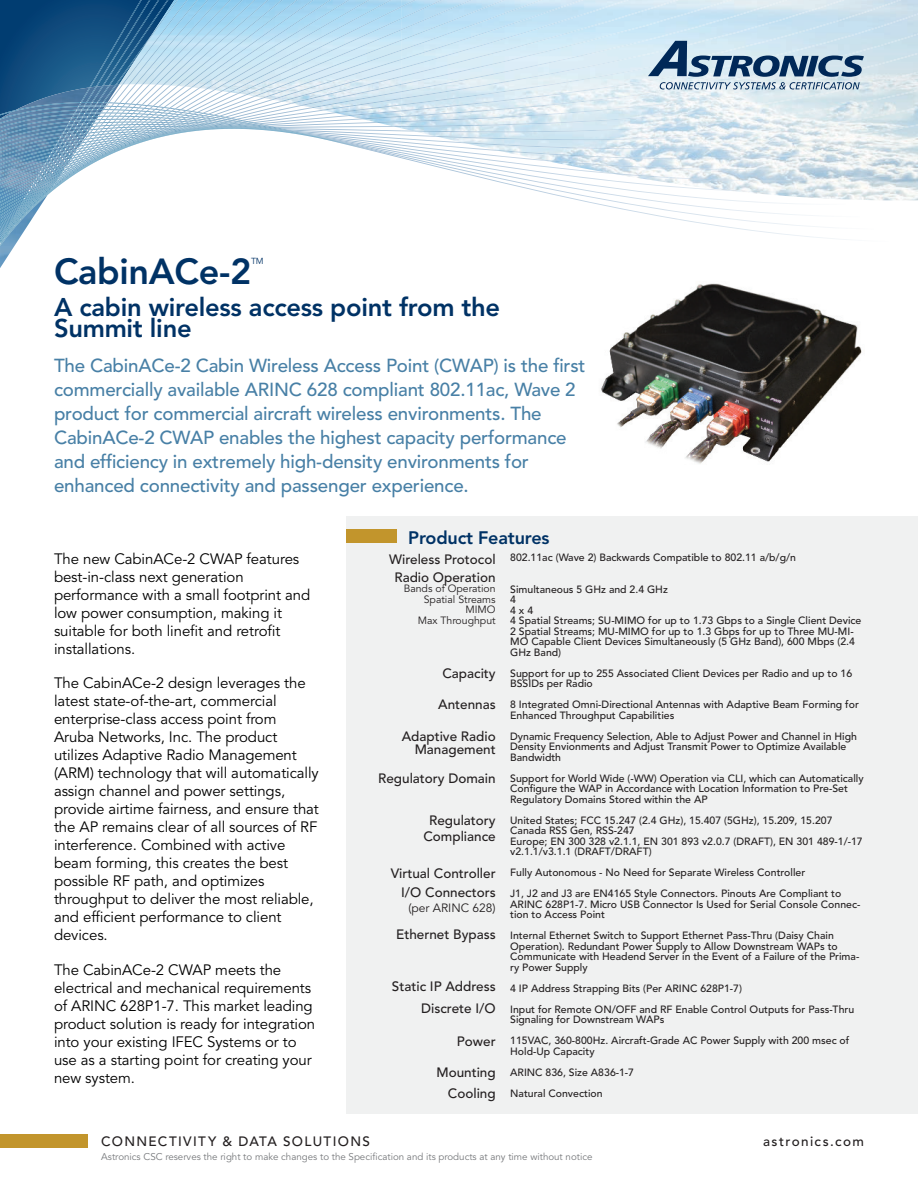
<style>
.page{position:relative;width:918px;height:1188px;background:#fff}
.page>*{position:absolute;margin:0;border:0;box-sizing:border-box;transform-origin:0 0}
.t1{font:800 36px "Avenir LT Std";letter-spacing:-.01em;color:#003265}
.t2{font:800 25.5px/21px "Avenir LT Std";letter-spacing:-.01em;color:#003265}
.t3{font:500 18.75px/24px "Avenir LT Std";letter-spacing:-.01em;color:#4880a6}
.t4{font:800 18px "Avenir LT Std";letter-spacing:-.01em;color:#003265}
.t5{font:15px/18px "Avenir LT Std";letter-spacing:-.005em;color:#000}
.t6{font:500 13.5px/18px "Avenir LT Std";color:#231f20;text-align:right}
.t7{font:500 13.5px "Avenir LT Std";letter-spacing:.1em;color:#231f20}
.t8{font:500 13.5px "Avenir LT Std";letter-spacing:.105em;color:#231f20}
.t9{font:12px "Avenir LT Std";color:#231f20}
.t10{font:500 10.5px/10.5px "Avenir LT Std";color:#231f20}
.t11{font:10.5px/10.5px "Avenir LT Std";color:#231f20;text-align:right}
.t12{font:9.75px "Avenir LT Std";color:#76787b}
.t13{font:8.7px "Avenir LT Std";color:#003265}
</style>
<div class="page">
<img style="left:330px;top:0;width:62px;height:6px">
<img style="left:330px;top:6px;width:71px;height:12px">
<img style="left:330px;top:18px;width:71px;height:11px">
<img style="left:330px;top:29px;width:71px;height:11px">
<img style="left:330px;top:40px;width:71px;height:10px">
<img style="left:330px;top:50px;width:71px;height:9px">
<img style="left:330px;top:59px;width:71px;height:9px">
<img style="left:330px;top:68px;width:71px;height:8px">
<img style="left:330px;top:76px;width:71px;height:8px">
<img style="left:330px;top:84px;width:71px;height:7px">
<img style="left:330px;top:91px;width:71px;height:7px">
<img style="left:330px;top:98px;width:71px;height:12px">
<img style="left:333px;top:105px;width:68px;height:8px">
<img style="left:401px;top:0;width:500px;height:14px">
<img style="left:330px;top:115px;width:18px;height:3px">
<img style="left:346px;top:110px;width:55px;height:6px">
<img style="left:401px;top:14px;width:517px;height:20px">
<img style="left:360px;top:116px;width:41px;height:3px">
<img style="left:401px;top:34px;width:517px;height:19px">
<img style="left:401px;top:53px;width:517px;height:19px">
<img style="left:401px;top:72px;width:517px;height:50px">
<img style="left:411px;top:90px;width:507px;height:32px">
<img style="left:434px;top:107px;width:484px;height:15px">
<img style="left:330px;top:122px;width:588px;height:117px">
<img style="left:401px;top:157px;width:280px;height:62px">
<img style="left:330px;top:139px;width:47px;height:12px">
<img style="left:330px;top:138px;width:17px;height:6px">
<img style="left:330px;top:137px;width:4px;height:4px">
<svg style="left:0;top:0;width:330px;height:246px"></svg>
<svg style="left:648px;top:41px;width:216px;height:48px;background:#95adc1"></svg>
<div style="left:0;top:1134px;width:88px;height:14px;background:#c2952c"></div>
<div style="left:346px;top:516px;width:572px;height:598px;background:#f0f1f1"></div>
<div style="left:346px;top:530px;width:51px;height:13px;background:#c2952c"></div>
<img style="left:601px;top:283px;width:261px;height:181px">
<h1 class="t1" style="left:54px;top:250px;width:199px">CabinACe-2</h1>
<p class="t13" style="left:251px;top:256px;width:14px">TM</p>
<h2 class="t2" style="left:54px;top:297px;width:448px">A cabin wireless access point from the<br>Summit line</h2>
<p class="t3" style="left:54px;top:354px;width:533px">The CabinACe-2 Cabin Wireless Access Point (CWAP) is the first commercially available ARINC 628 compliant 802.11ac, Wave 2 product for commercial aircraft wireless environments. The CabinACe-2 CWAP enables the highest capacity performance and efficiency in extremely high-density environments for enhanced connectivity and passenger experience.</p>
<h3 class="t5" style="left:54px;top:550px;width:258px">The new CabinACe-2 CWAP features best-in-class next generation performance with a small footprint and low power consumption, making it suitable for both linefit and retrofit installations.</h3>
<p class="t5" style="left:54px;top:675px;width:266px">The CabinACe-2 design leverages the latest state-of-the-art, commercial enterprise-class access point from Aruba Networks, Inc. The product utilizes Adaptive Radio Management (ARM) technology that will automatically assign channel and power settings, provide airtime fairness, and ensure that the AP remains clear of all sources of RF interference. Combined with active beam forming, this creates the best possible RF path, and optimizes throughput to deliver the most reliable, and efficient performance to client devices.</p>
<p class="t5" style="left:54px;top:961px;width:263px">The CabinACe-2 CWAP meets the electrical and mechanical requirements of ARINC 628P1-7. This market leading product solution is ready for integration into your existing IFEC Systems or to use as a starting point for creating your new system.</p>
<h3 class="t4" style="left:408px;top:527px;width:143px">Product Features</h3>
<p class="t6" style="left:389px;top:550px;width:108px;text-align:center">Wireless Protocol<br>Radio Operation</p>
<p class="t11" style="left:404px;top:584px;width:93px">Bands of Operation<br>Spatial Streams<br>MIMO<br>Max Throughput</p>
<p class="t6" style="left:442px;top:664px;width:55px">Capacity</p>
<p class="t6" style="left:438px;top:696px;width:59px">Antennas</p>
<p class="t6" style="left:402px;top:730px;width:96px;line-height:13.5px">Adaptive Radio<br>Management</p>
<p class="t6" style="left:378px;top:769px;width:119px">Regulatory Domain</p>
<p class="t6" style="left:423px;top:812px;width:74px;line-height:16.2px;text-align:center">Regulatory<br>Compliance</p>
<p class="t6" style="left:391px;top:864px;width:107px;line-height:19.5px">Virtual Controller<br>I/O Connectors</p>
<p class="t9" style="left:409px;top:901px;width:89px">(per ARINC 628)</p>
<p class="t6" style="left:396px;top:926px;width:101px">Ethernet Bypass</p>
<p class="t6" style="left:392px;top:976px;width:105px;line-height:21.9px">Static IP Address<br>Discrete I/O</p>
<p class="t6" style="left:457px;top:1032px;width:40px">Power</p>
<p class="t6" style="left:436px;top:1062px;width:61px;line-height:21px">Mounting<br>Cooling</p>
<p class="t10" style="left:510px;top:553px;width:287px">802.11ac (Wave 2) Backwards Compatible to 802.11 a/b/g/n</p>
<p class="t10" style="left:510px;top:584px;width:353px">Simultaneous 5 GHz and 2.4 GHz<br>4<br>4 x 4<br>4 Spatial Streams; SU-MIMO for up to 1.73 Gbps to a Single Client Device 2 Spatial Streams; MU-MIMO for up to 1.3 Gbps for up to Three MU-MI-MO Capable Client Devices Simultaneously (5 GHz Band), 600 Mbps (2.4<br>GHz Band)</p>
<p class="t10" style="left:510px;top:668px;width:343px">Support for up to 255 Associated Client Devices per Radio and up to 16<br>BSSIDs per Radio</p>
<p class="t10" style="left:510px;top:700px;width:350px">8 Integrated Omni-Directional Antennas with Adaptive Beam Forming for<br>Enhanced Throughput Capabilities</p>
<p class="t10" style="left:510px;top:731px;width:348px">Dynamic Frequency Selection, Able to Adjust Power and Channel in High<br>Density Envionments and Adjust Transmit Power to Optimize Available<br>Bandwidth</p>
<p class="t10" style="left:510px;top:773px;width:355px">Support for World Wide (-WW) Operation via CLI, which can Automatically<br>Configure the WAP in Accordance with Location Information to Pre-Set<br>Regulatory Domains Stored within the AP</p>
<p class="t10" style="left:510px;top:815px;width:354px">United States; FCC 15.247 (2.4 GHz), 15.407 (5GHz), 15.209, 15.207<br>Canada RSS Gen, RSS-247<br>Europe; EN 300 328 v2.1.1, EN 301 893 v2.0.7 (DRAFT), EN 301 489-1/-17 v2.1.1/v3.1.1 (DRAFT/DRAFT)</p>
<p class="t10" style="left:510px;top:863px;width:333px;line-height:21px">Fully Autonomous - No Need for Separate Wireless Controller<br>J1, J2 and J3 are EN4165 Style Connectors. Pinouts Are Compliant to</p>
<p class="t10" style="left:510px;top:899px;width:352px">ARINC 628P1-7. Micro USB Connector Is Used for Serial Console Connec&shy;tion to Access Point</p>
<p class="t10" style="left:510px;top:931px;width:351px">Internal Ethernet Switch to Support Ethernet Pass-Thru (Daisy Chain Operation). Redundant Power Supply to Allow Downstream WAPs to Communicate with Headend Server in the Event of a Failure of the Prima&shy;ry Power Supply</p>
<p class="t10" style="left:510px;top:978px;width:346px;line-height:21px">4 IP Address Strapping Bits (Per ARINC 628P1-7)<br>Input for Remote ON/OFF and RF Enable Control Outputs for Pass-Thru</p>
<p class="t10" style="left:510px;top:1010px;width:341px;line-height:21px">Signaling for Downstream WAPs<br>115VAC, 360-800Hz. Aircraft-Grade AC Power Supply with 200 msec of</p>
<p class="t10" style="left:510px;top:1041px;width:125px;line-height:21px">Hold-Up Capacity<br>ARINC 836, Size A836-1-7<br>Natural Convection</p>
<p class="t7" style="left:101px;top:1134px;width:270px">CONNECTIVITY &amp; DATA SOLUTIONS</p>
<p class="t8" style="left:763px;top:1134px;width:102px">astronics.com</p>
<p class="t12" style="left:101px;top:1151px;width:493px">Astronics CSC reserves the right to make changes to the Specification and its products at any time without notice</p>
</div>
